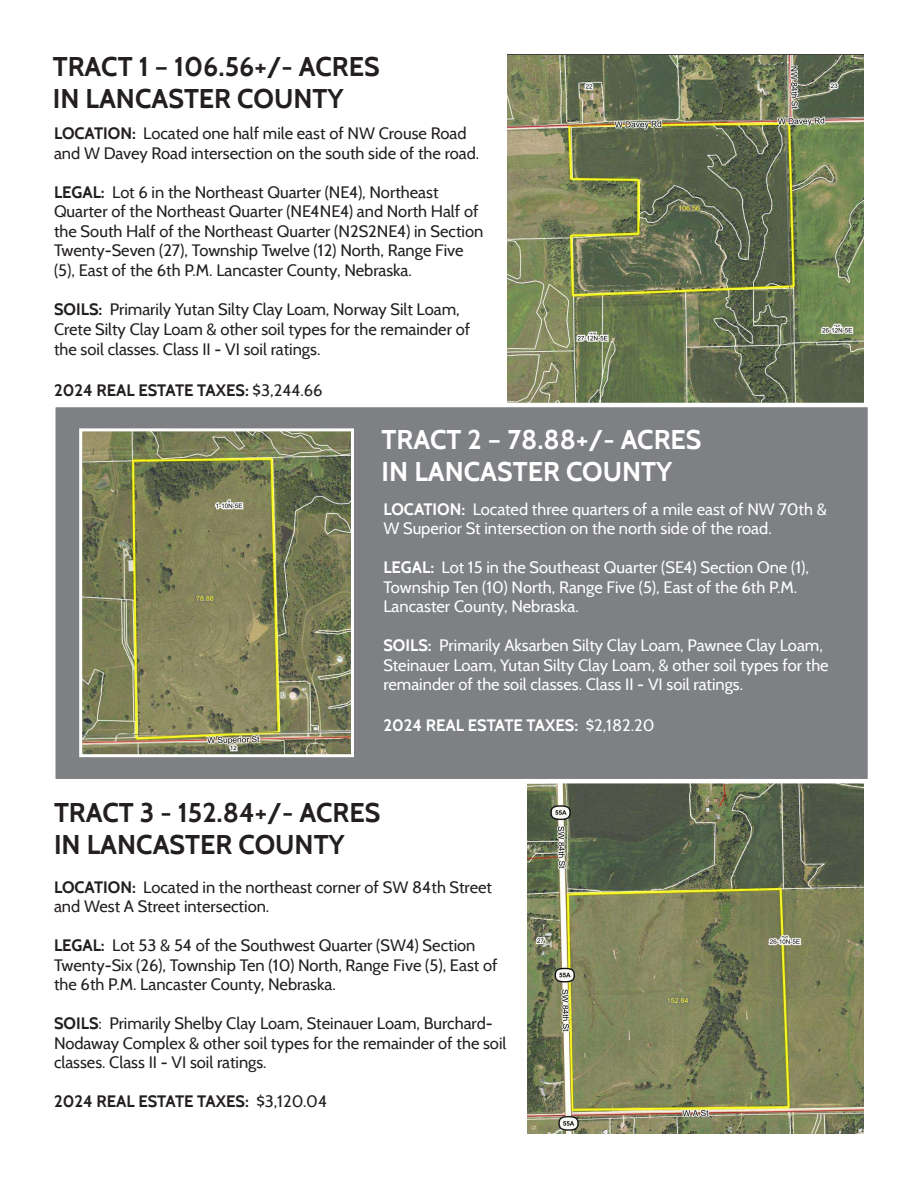
<style>
.page{position:relative;width:918px;height:1188px;background:#fff}
.page>*{position:absolute;margin:0;border:0;box-sizing:border-box;transform-origin:0 0}
.t1{font:700 27px/32.4px "Cabin";color:#231f20}
.t2{font:700 27px "Cabin";color:#fff}
.t3{font:16.5px/19.5px "Cabin";color:#231f20}
.t4{font:16.5px/19.5px "Cabin";color:#fff}
.t5{font:700 16.5px "Cabin";color:#231f20}
.t6{font:700 16.5px "Cabin";color:#fff}
.s1{font-weight:700}
.s2{font-weight:400}
</style>
<div class="page">
<img style="left:507px;top:55px;width:357px;height:348px">
<img style="left:527px;top:783px;width:337px;height:351px">
<div style="left:51px;top:403px;width:821px;height:380px;background:#7e8083;border:4px solid #fff"></div>
<img style="left:83px;top:432px;width:267px;height:321px">
<div style="left:79px;top:428px;width:275px;height:329px;border:3px solid #fff"></div>
<p class="t1" style="left:53px;top:50px;width:329px">TRACT 1 – 106.56+/- ACRES<br>IN LANCASTER COUNTY</p>
<p class="t3" style="left:54px;top:124px;width:427px"><span class="s1">LOCATION:</span> Located one half mile east of NW Crouse Road and W Davey Road intersection on the south side of the road.</p>
<p class="t3" style="left:54px;top:182px;width:431px"><span class="s1">LEGAL:</span> Lot 6 in the Northeast Quarter (NE4), Northeast Quarter of the Northeast Quarter (NE4NE4) and North Half of the South Half of the Northeast Quarter (N2S2NE4) in Section Twenty-Seven (27), Township Twelve (12) North, Range Five (5), East of the 6th P.M. Lancaster County, Nebraska.</p>
<p class="t3" style="left:54px;top:299px;width:418px"><span class="s1">SOILS:</span> Primarily Yutan Silty Clay Loam, Norway Silt Loam,<br>Crete Silty Clay Loam &amp; other soil types for the remainder of the soil classes. Class II - VI soil ratings.</p>
<p class="t5" style="left:54px;top:380px;width:270px">2024 REAL ESTATE TAXES: <span class="s2">$3,244.66</span></p>
<p class="t2" style="left:382px;top:423px;width:322px">TRACT 2 – 78.88+/- ACRES</p>
<p class="t2" style="left:382px;top:456px;width:292px">IN LANCASTER COUNTY</p>
<p class="t4" style="left:383px;top:499px;width:445px"><span class="s1">LOCATION:</span> Located three quarters of a mile east of NW 70th &amp;<br>W Superior St intersection on the north side of the road.</p>
<p class="t4" style="left:383px;top:557px;width:427px"><span class="s1">LEGAL:</span> Lot 15 in the Southeast Quarter (SE4) Section One (1),<br>Township Ten (10) North, Range Five (5), East of the 6th P.M.<br>Lancaster County, Nebraska.</p>
<p class="t4" style="left:383px;top:635px;width:447px"><span class="s1">SOILS:</span> Primarily Aksarben Silty Clay Loam, Pawnee Clay Loam,<br>Steinauer Loam, Yutan Silty Clay Loam, &amp; other soil types for the remainder of the soil classes. Class II - VI soil ratings.</p>
<p class="t6" style="left:383px;top:715px;width:273px">2024 REAL ESTATE TAXES: <span class="s2">$2,182.20</span></p>
<p class="t1" style="left:54px;top:796px;width:328px">TRACT 3 - 152.84+/- ACRES</p>
<p class="t1" style="left:54px;top:828px;width:292px">IN LANCASTER COUNTY</p>
<p class="t3" style="left:54px;top:877px;width:440px"><span class="s1">LOCATION:</span> Located in the northeast corner of SW 84th Street and West A Street intersection.</p>
<p class="t3" style="left:54px;top:935px;width:445px"><span class="s1">LEGAL:</span> Lot 53 &amp; 54 of the Southwest Quarter (SW4) Section<br>Twenty-Six (26), Township Ten (10) North, Range Five (5), East of the 6th P.M. Lancaster County, Nebraska.</p>
<p class="t3" style="left:54px;top:1013px;width:454px"><span class="s1">SOILS</span>: Primarily Shelby Clay Loam, Steinauer Loam, Burchard-<br>Nodaway Complex &amp; other soil types for the remainder of the soil classes. Class II - VI soil ratings.</p>
<p class="t5" style="left:54px;top:1091px;width:275px">2024 REAL ESTATE TAXES: <span class="s2">$3,120.04</span></p>
</div>
